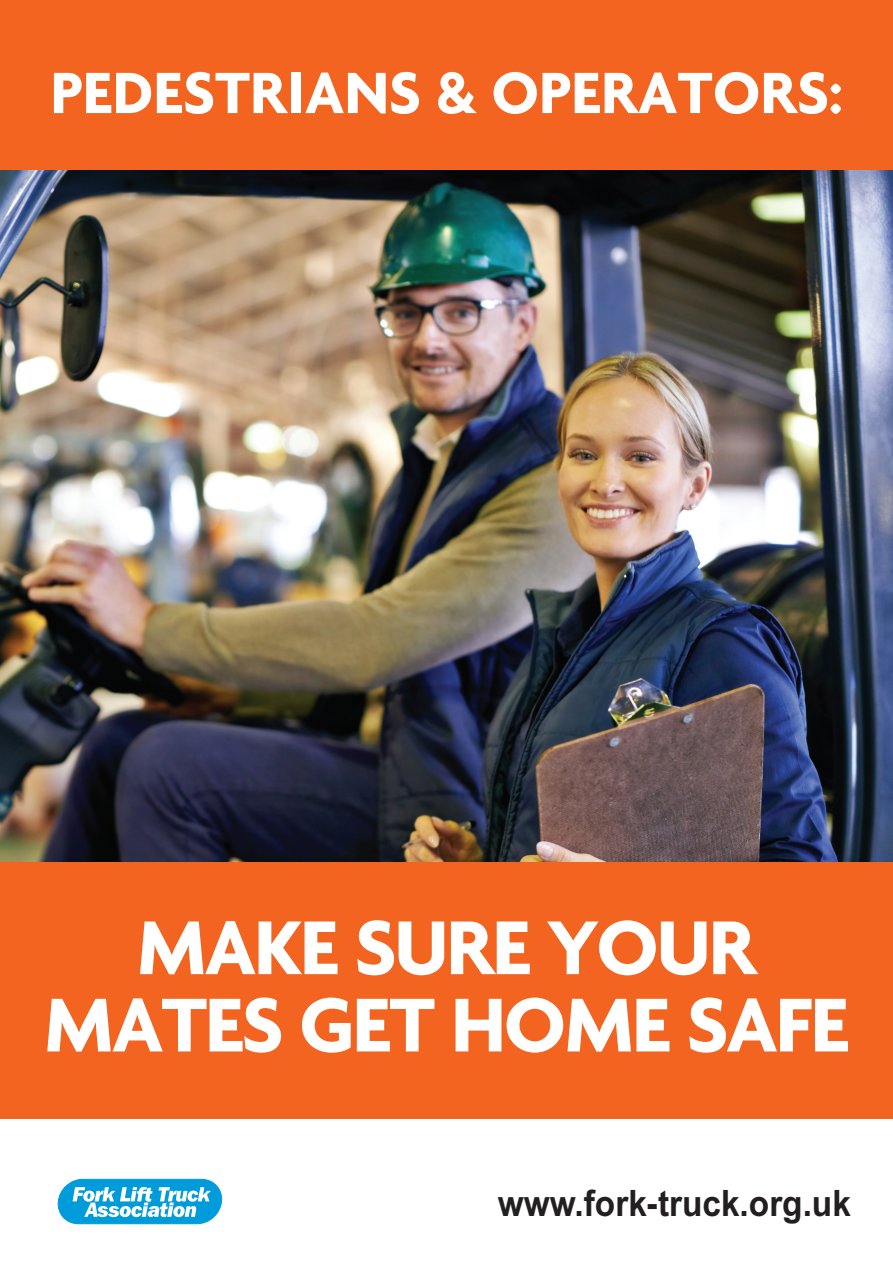
<style>
.page{position:relative;width:893px;height:1263px;background:#fff}
.page>*{position:absolute;margin:0;border:0;box-sizing:border-box;transform-origin:0 0}
.t1{font:700 82.5px/77.2px "Agenda";letter-spacing:-.03em;color:#fff;text-align:center}
.t2{font:700 63px "Agenda";color:#fff}
.t3{font:700 36.45px "Arial";color:#231f20;scale:.92 1}
</style>
<div class="page">
<img style="left:0;top:170px;width:893px;height:692px">
<div style="left:0;top:862px;width:893px;height:256px;background:#f36421"></div>
<div style="left:0;top:0;width:893px;height:170px;background:#f36421"></div>
<svg style="left:58px;top:1179px;width:164px;height:45px"></svg>
<p class="t2" style="left:50px;top:54px;width:794px">PEDESTRIANS &amp; OPERATORS:</p>
<p class="t1" style="left:44px;top:907px;width:808px">MAKE SURE YOUR<br>MATES GET HOME SAFE</p>
<p class="t3" style="left:498px;top:1182px;width:385px">www.fork-truck.org.uk</p>
</div>
